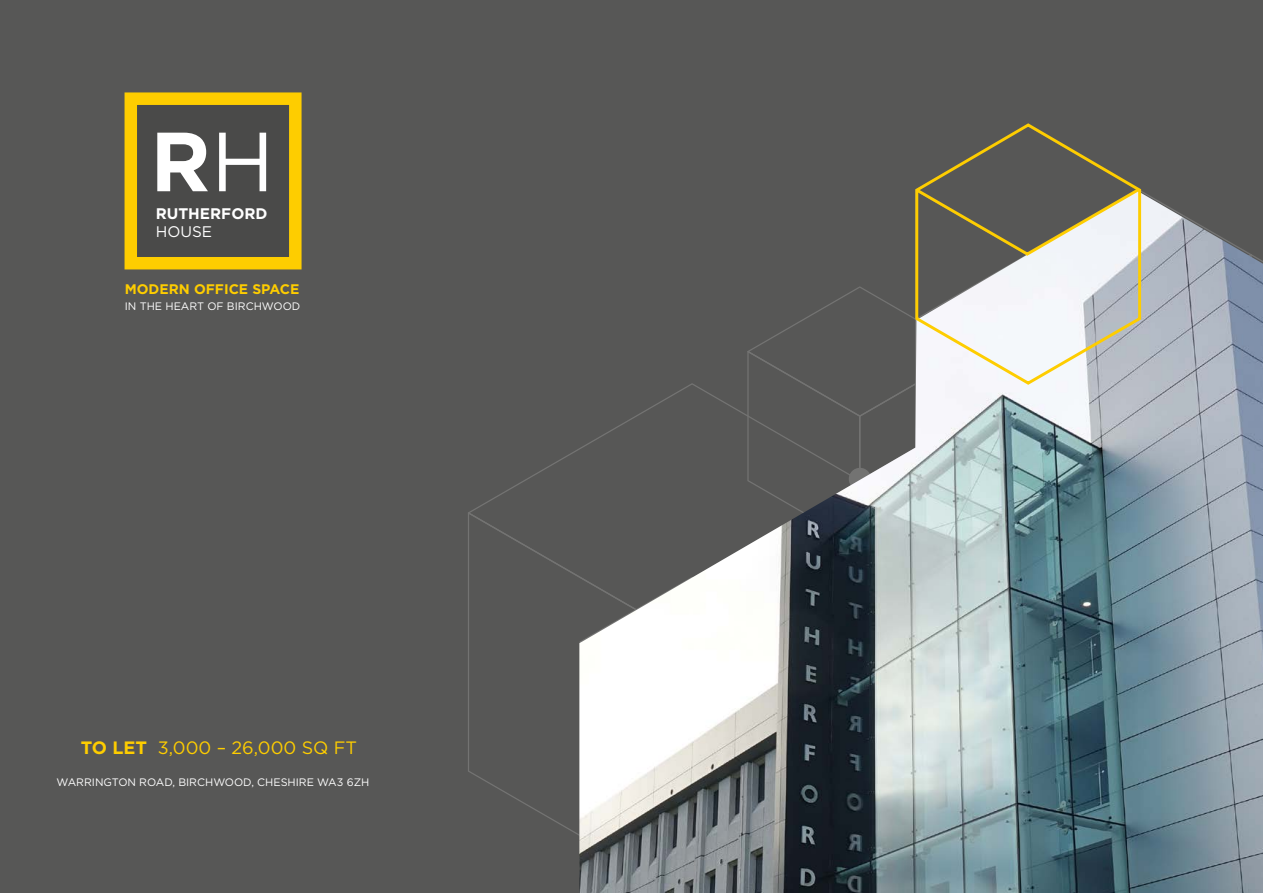
<style>
.page{position:relative;width:1263px;height:893px;background:#575756}
.page>*{position:absolute;margin:0;border:0;box-sizing:border-box;transform-origin:0 0}
.t1{font:700 83.7px "Gotham";color:#fff}
.t2{font:17.85px "Gotham";color:#fecd00}
.t3{font:700 15.3px "Gotham";color:#fff}
.t4{font:15.3px "Gotham";color:#fff}
.t5{font:700 13.95px "Gotham";color:#fecd00}
.t6{font:10.8px "Gotham";color:#fff}
.s1{font-weight:400}
.s2{font-weight:700}
</style>
<div class="page">
<svg style="left:468px;top:449px;width:111px;height:194px"></svg>
<div style="left:125px;top:92px;width:177px;height:177px;background:#4a4a49;border:12px solid #fecd00"></div>
<svg style="left:580px;top:125px;width:683px;height:768px"></svg>
<h1 class="t1" style="left:150px;top:106px;width:126px">R<span class="s1">H</span></h1>
<h3 class="t3" style="left:156px;top:203px;width:113px">RUTHERFORD</h3>
<h3 class="t4" style="left:156px;top:222px;width:58px">HOUSE</h3>
<p class="t5" style="left:125px;top:279px;width:176px">MODERN OFFICE SPACE</p>
<p class="t6" style="left:125px;top:299px;width:177px">IN THE HEART OF BIRCHWOOD</p>
<h2 class="t2" style="left:81px;top:736px;width:278px"><span class="s2">TO LET</span> 3,000 – 26,000 SQ FT</h2>
<p class="t6" style="left:57px;top:775px;width:314px">WARRINGTON ROAD, BIRCHWOOD, CHESHIRE WA3 6ZH</p>
</div>
